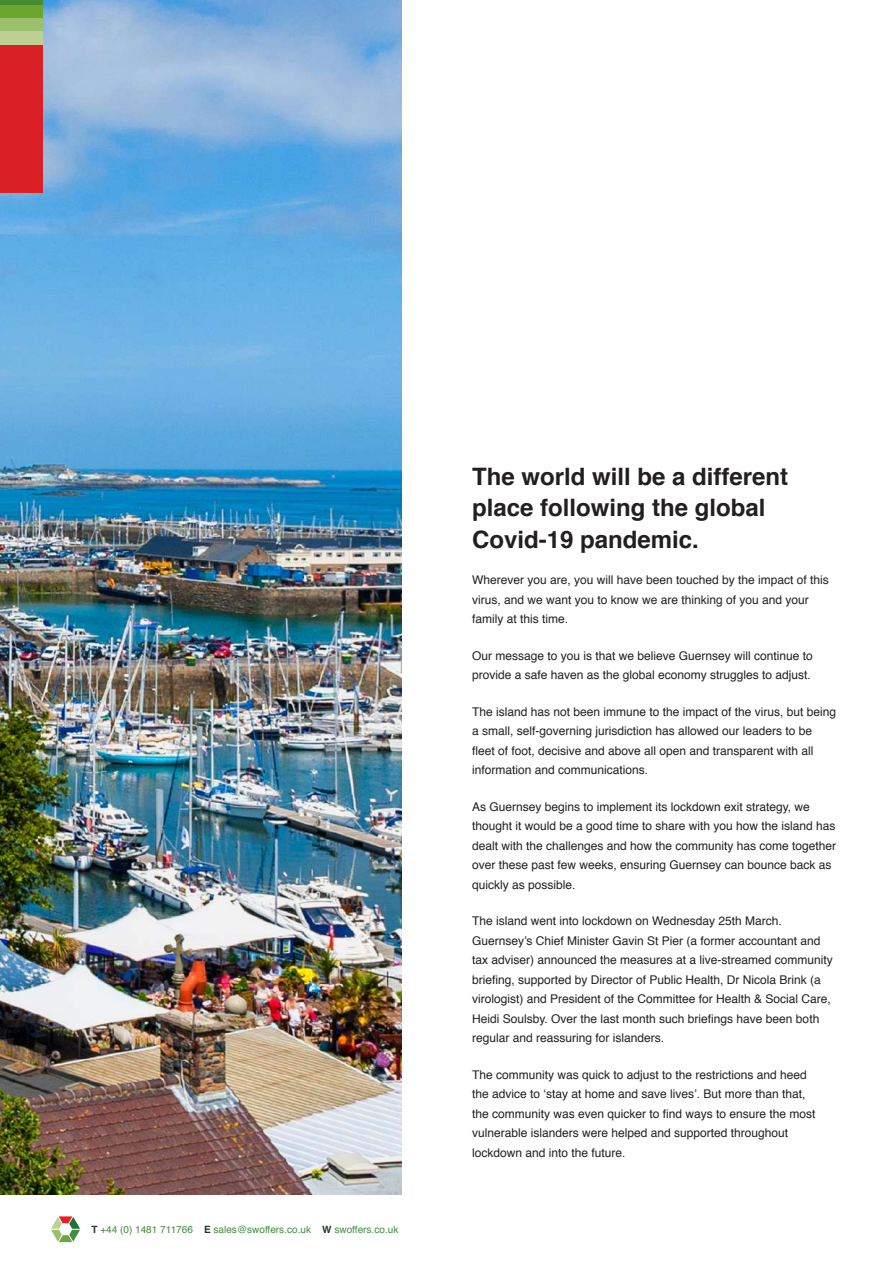
<style>
.page{position:relative;width:893px;height:1263px;background:#fff}
.page>*{position:absolute;margin:0;border:0;box-sizing:border-box;transform-origin:0 0}
.t1{font:700 24px/31.5px "Helvetica";color:#231f20}
.t2{font:12px/19.5px "Helvetica";color:#231f20}
.t3{font:10.05px "Helvetica";color:#458c40}
.s1{font-weight:700;color:#243a2a}
</style>
<div class="page">
<svg style="left:51px;top:1216px;width:29px;height:26px"></svg>
<img style="left:0;top:0;width:402px;height:1195px">
<div style="left:0;top:0;width:43px;height:5px;background:#458c33"></div>
<div style="left:0;top:5px;width:43px;height:13px;background:#6ba62e"></div>
<div style="left:0;top:18px;width:43px;height:14px;background:#9cbf6b"></div>
<div style="left:0;top:32px;width:43px;height:13px;background:#bdd194"></div>
<div style="left:0;top:45px;width:43px;height:147px;background:#db1f26"></div>
<p class="t3" style="left:91px;top:1221px;width:308px"><span class="s1">T</span> +44 (0) 1481 711766 <span class="s1">E</span> sales@swoffers.co.uk <span class="s1">W</span> swoffers.co.uk</p>
<h1 class="t1" style="left:472px;top:461px;width:318px">The world will be a different place following the global<br>Covid-19 pandemic.</h1>
<p class="t2" style="left:472px;top:570px;width:358px">Wherever you are, you will have been touched by the impact of this virus, and we want you to know we are thinking of you and your family at this time.</p>
<p class="t2" style="left:472px;top:646px;width:342px">Our message to you is that we believe Guernsey will continue to provide a safe haven as the global economy struggles to adjust.</p>
<p class="t2" style="left:472px;top:702px;width:366px">The island has not been immune to the impact of the virus, but being a small, self-governing jurisdiction has allowed our leaders to be fleet of foot, decisive and above all open and transparent with all information and communications.</p>
<p class="t2" style="left:472px;top:797px;width:366px">As Guernsey begins to implement its lockdown exit strategy, we thought it would be a good time to share with you how the island has dealt with the challenges and how the community has come together over these past few weeks, ensuring Guernsey can bounce back as quickly as possible.</p>
<p class="t2" style="left:472px;top:911px;width:362px">The island went into lockdown on Wednesday 25th March.<br>Guernsey’s Chief Minister Gavin St Pier (a former accountant and tax adviser) announced the measures at a live-streamed community briefing, supported by Director of Public Health, Dr Nicola Brink (a virologist) and President of the Committee for Health &amp; Social Care, Heidi Soulsby. Over the last month such briefings have been both regular and reassuring for islanders.</p>
<p class="t2" style="left:472px;top:1065px;width:345px">The community was quick to adjust to the restrictions and heed the advice to ‘stay at home and save lives’. But more than that, the community was even quicker to find ways to ensure the most vulnerable islanders were helped and supported throughout lockdown and into the future.</p>
</div>
